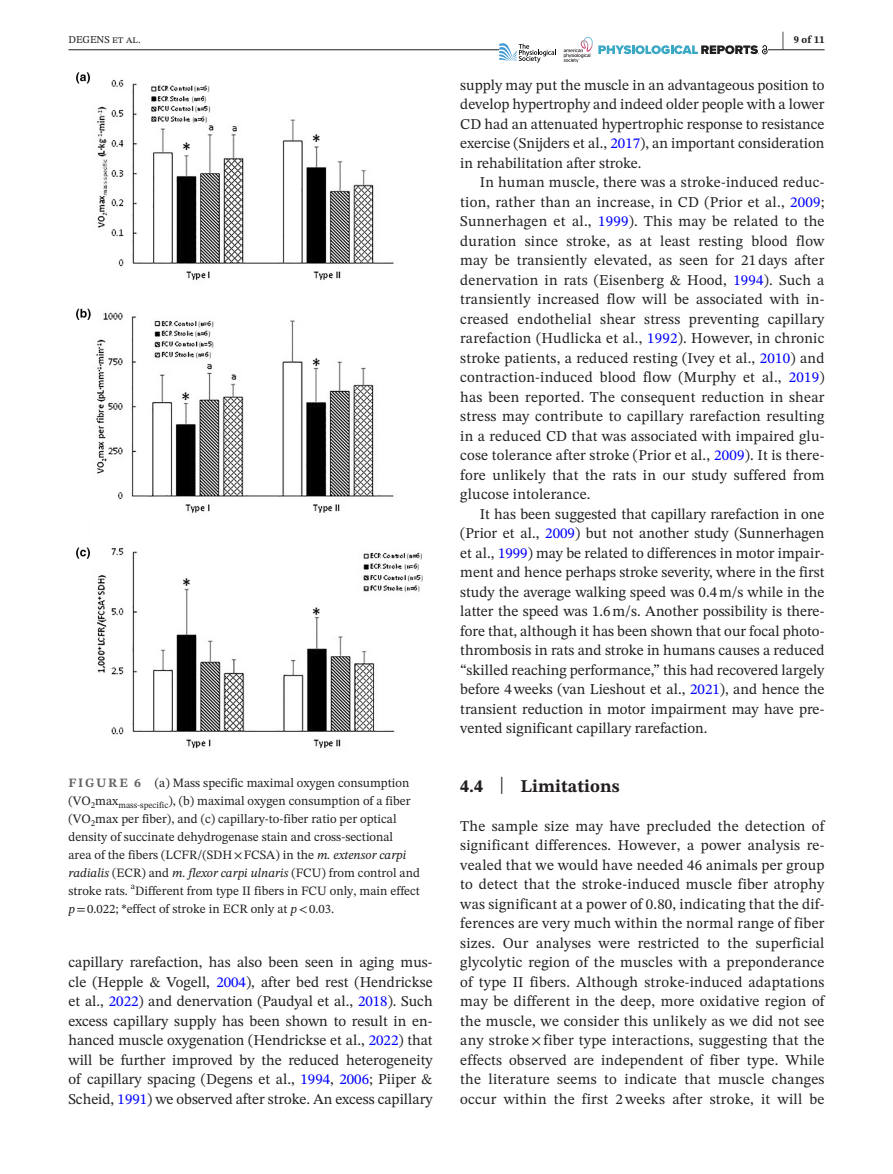
<style>
.page{position:relative;width:893px;height:1174px;background:#fff}
.page>*{position:absolute;margin:0;border:0;box-sizing:border-box;transform-origin:0 0}
.t1{font:700 21px "STIX Two Text";color:#231f20;scale:.42 1}
.t2{font:700 18px "STIX Two Text";color:#231f20}
.t3{font:15px/19.5px "STIX Two Text";color:#231f20;text-align:justify}
.t4{font:12.75px/18px "STIX Two Text";color:#231f20}
.t5{font:10.5px "STIX Two Text";color:#231f20}
.t6{font:700 10.5px "STIX Two Text";color:#231f20}
.t7{font:8.85px "STIX Two Text";color:#231f20}
.s1{font-weight:700;color:#636366}
.s2{font-family:"STIX"}
.s3{font-style:italic}
.s4{color:#00f}
.s5{font-weight:400;font-size:23.7px}
</style>
<div class="page">
<hr style="left:68px;top:49px;width:756px;height:1px;background:#231f20">
<div style="left:499px;top:37px;width:268px;height:25px;background:#fff"></div>
<svg style="left:598px;top:45px;width:169px;height:10px"></svg>
<svg style="left:499px;top:43px;width:57px;height:19px"></svg>
<img style="left:583px;top:37px;width:10px;height:14px">
<svg style="left:564px;top:40px;width:26px;height:22px"></svg>
<img style="left:76px;top:72px;width:347px;height:677px">
<h1 class="t1" style="left:782px;top:24px;width:8px">|</h1>
<p class="t5" style="left:68px;top:32px;width:74px">DEGENS et al.</p>
<p class="t6" style="left:794px;top:32px;width:32px">9 of 11</p>
<p class="t4" style="left:68px;top:773px;width:353px"><span class="s1">FIGURE 6</span> (a) Mass specific maximal oxygen consumption (VO<sub>2</sub>max<sub>mass-specific</sub>), (b) maximal oxygen consumption of a fiber (VO<sub>2</sub>max per fiber), and (c) capillary-to-fiber ratio per optical density of succinate dehydrogenase stain and cross-sectional<br>area of the fibers (LCFR/(SDH<span class="s2">×</span>FCSA) in the <span class="s3">m. extensor carpi radialis</span> (ECR) and <span class="s3">m. flexor carpi ulnaris</span> (FCU) from control and stroke rats.</p>
<p class="t7" style="left:131px;top:880px;width:6px">a</p>
<p class="t4" style="left:68px;top:881px;width:353px;text-indent:67px">Different from type II fibers in FCU only, main effect <span class="s3">p</span><span class="s2">=</span>0.022; *effect of stroke in ECR only at <span class="s3">p</span><span class="s2">&lt;</span>0.03.</p>
<p class="t3" style="left:68px;top:952px;width:366px">capillary rarefaction, has also been seen in aging mus&shy;cle (Hepple &amp; Vogell, <span class="s4">2004</span>), after bed rest (Hendrickse et al., <span class="s4">2022</span>) and denervation (Paudyal et al., <span class="s4">2018</span>). Such excess capillary supply has been shown to result in en&shy;hanced muscle oxygenation (Hendrickse et al., <span class="s4">2022</span>) that will be further improved by the reduced heterogeneity of capillary spacing (Degens et al., <span class="s4">1994</span>, <span class="s4">2006</span>; Piiper &amp; Scheid, <span class="s4">1991</span>) we observed after stroke. An excess capillary</p>
<p class="t3" style="left:460px;top:75px;width:366px">supply may put the muscle in an advantageous position to develop hypertrophy and indeed older people with a lower CD had an attenuated hypertrophic response to resistance exercise (Snijders et al., <span class="s4">2017</span>), an important consideration in rehabilitation after stroke.</p>
<p class="t3" style="left:460px;top:172px;width:366px;text-indent:20px">In human muscle, there was a stroke-induced reduc&shy;tion, rather than an increase, in CD (Prior et al., <span class="s4">2009</span>; Sunnerhagen et al., <span class="s4">1999</span>). This may be related to the duration since stroke, as at least resting blood flow may be transiently elevated, as seen for 21 days after denervation in rats (Eisenberg &amp; Hood, <span class="s4">1994</span>). Such a transiently increased flow will be associated with in&shy;creased endothelial shear stress preventing capillary rarefaction (Hudlicka et al., <span class="s4">1992</span>). However, in chronic stroke patients, a reduced resting (Ivey et al., <span class="s4">2010</span>) and contraction-induced blood flow (Murphy et al., <span class="s4">2019</span>) has been reported. The consequent reduction in shear stress may contribute to capillary rarefaction resulting in a reduced CD that was associated with impaired glu&shy;cose tolerance after stroke (Prior et al., <span class="s4">2009</span>). It is there&shy;fore unlikely that the rats in our study suffered from glucose intolerance.</p>
<p class="t3" style="left:460px;top:504px;width:366px;text-indent:20px">It has been suggested that capillary rarefaction in one (Prior et al., <span class="s4">2009</span>) but not another study (Sunnerhagen et al., <span class="s4">1999</span>) may be related to differences in motor impair&shy;ment and hence perhaps stroke severity, where in the first study the average walking speed was 0.4m/s while in the latter the speed was 1.6m/s. Another possibility is there&shy;fore that, although it has been shown that our focal photo&shy;thrombosis in rats and stroke in humans causes a reduced “skilled reaching performance,” this had recovered largely before 4weeks (van Lieshout et al., <span class="s4">2021</span>), and hence the transient reduction in motor impairment may have pre&shy;vented significant capillary rarefaction.</p>
<p class="t2" style="left:460px;top:773px;width:161px">4.4 <span class="s5">|</span> Limitations</p>
<p class="t3" style="left:460px;top:816px;width:366px">The sample size may have precluded the detection of significant differences. However, a power analysis re&shy;vealed that we would have needed 46 animals per group to detect that the stroke-induced muscle fiber atrophy was significant at a power of 0.80, indicating that the dif&shy;ferences are very much within the normal range of fiber sizes. Our analyses were restricted to the superficial glycolytic region of the muscles with a preponderance of type II fibers. Although stroke-induced adaptations may be different in the deep, more oxidative region of the muscle, we consider this unlikely as we did not see any stroke<span class="s2">×</span>fiber type interactions, suggesting that the effects observed are independent of fiber type. While the literature seems to indicate that muscle changes occur within the first 2 weeks after stroke, it will be</p>
</div>
